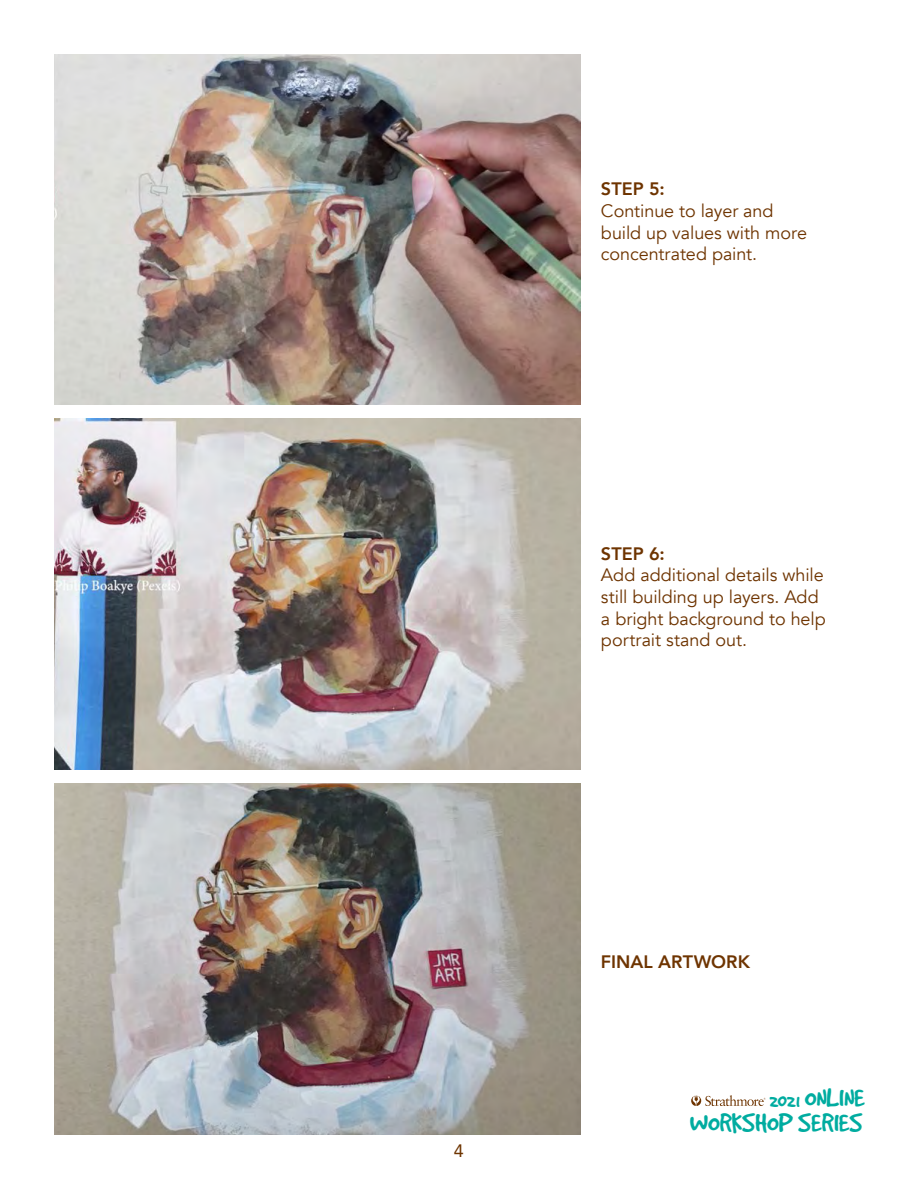
<style>
.page{position:relative;width:918px;height:1188px;background:#fff}
.page>*{position:absolute;margin:0;border:0;box-sizing:border-box;transform-origin:0 0}
.t1{font:29.55px/24.6px "Good Dog";color:#00aca0;text-align:right}
.t2{font:18px/21.6px "Avenir";letter-spacing:-.005em;color:#6e3400}
.t3{font:800 18px "Avenir";color:#6e3400}
.t4{font:18px "Avenir";color:#6e3400}
.s1{font-size:21.45px}
</style>
<div class="page">
<img style="left:54px;top:54px;width:527px;height:351px">
<img style="left:54px;top:418px;width:527px;height:352px">
<img style="left:54px;top:783px;width:527px;height:351px">
<svg style="left:691px;top:1095px;width:75px;height:11px"></svg>
<p class="t4" style="left:454px;top:1136px;width:12px">4</p>
<p class="t3" style="left:601px;top:175px;width:65px">STEP 5:</p>
<p class="t2" style="left:601px;top:200px;width:208px">Continue to layer and build up values with more concentrated paint.</p>
<p class="t3" style="left:601px;top:540px;width:65px">STEP 6:</p>
<p class="t2" style="left:601px;top:565px;width:226px">Add additional details while still building up layers. Add a bright background to help portrait stand out.</p>
<p class="t3" style="left:601px;top:948px;width:151px">FINAL ARTWORK</p>
<h1 class="t1" style="left:690px;top:1085px;width:176px"><span class="s1">2021</span> ONLINE<br>WORKSHOP SERIES</h1>
</div>
